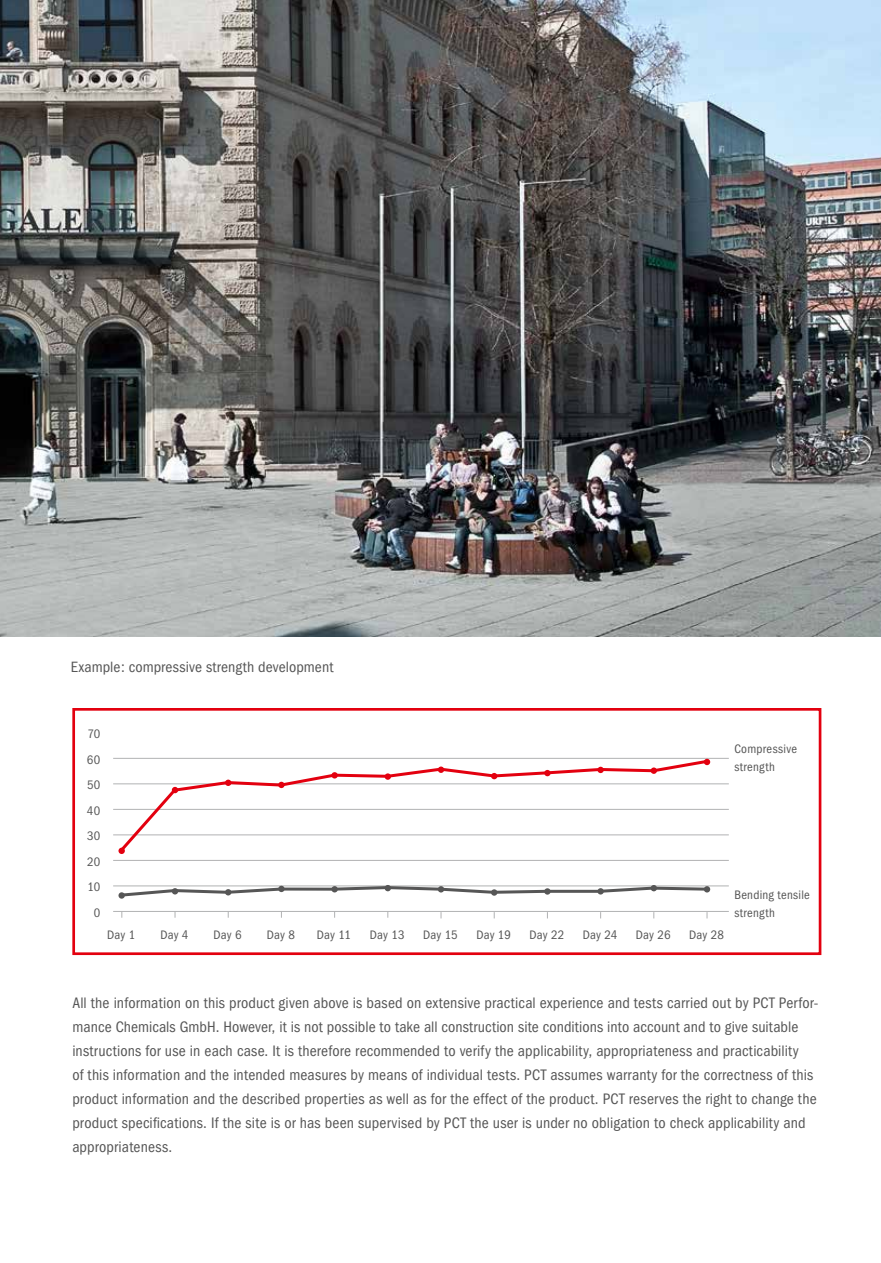
<style>
.page{position:relative;width:881px;height:1263px;background:#fff}
.page>*{position:absolute;margin:0;border:0;box-sizing:border-box;transform-origin:0 0}
.t1{font:condensed 15.75px/24px "Franklin Gothic";letter-spacing:.01em;color:#565656}
.t2{font:condensed 15.45px "Franklin Gothic";letter-spacing:.005em;color:#565656}
.t3{font:condensed 12.75px/25.5px "Franklin Gothic";letter-spacing:.015em;color:#565656}
</style>
<div class="page">
<div style="left:72px;top:708px;width:749px;height:247px;border:3px solid #e3000f"></div>
<hr style="left:113px;top:911px;width:615px;height:1px;background:#b1b2b3">
<hr style="left:113px;top:886px;width:615px;height:1px;background:#b1b2b3">
<hr style="left:113px;top:860px;width:615px;height:1px;background:#b1b2b3">
<hr style="left:113px;top:835px;width:615px;height:1px;background:#b1b2b3">
<hr style="left:113px;top:809px;width:615px;height:1px;background:#b1b2b3">
<hr style="left:113px;top:784px;width:615px;height:1px;background:#b1b2b3">
<hr style="left:113px;top:758px;width:615px;height:1px;background:#b1b2b3">
<svg style="left:117px;top:758px;width:593px;height:96px"></svg>
<div style="left:118px;top:848px;width:7px;height:6px;background:#e3000f;border-radius:50%"></div>
<svg style="left:172px;top:787px;width:6px;height:6px"></svg>
<svg style="left:225px;top:780px;width:6px;height:6px"></svg>
<svg style="left:278px;top:782px;width:6px;height:6px"></svg>
<div style="left:331px;top:772px;width:7px;height:6px;background:#e3000f;border-radius:50%"></div>
<div style="left:384px;top:773px;width:7px;height:7px;background:#e3000f;border-radius:50%"></div>
<div style="left:437px;top:766px;width:7px;height:7px;background:#e3000f;border-radius:50%"></div>
<svg style="left:491px;top:773px;width:6px;height:6px"></svg>
<svg style="left:544px;top:770px;width:6px;height:6px"></svg>
<svg style="left:597px;top:767px;width:6px;height:6px"></svg>
<div style="left:650px;top:767px;width:6px;height:7px;background:#e3000f;border-radius:50%"></div>
<div style="left:703px;top:759px;width:7px;height:6px;background:#e3000f;border-radius:50%"></div>
<svg style="left:118px;top:885px;width:591px;height:13px"></svg>
<div style="left:703px;top:886px;width:7px;height:6px;background:#565656;border-radius:50%"></div>
<img style="left:0;top:0;width:880px;height:636px">
<p class="t2" style="left:71px;top:661px;width:264px">Example: compressive strength development</p>
<p class="t3" style="left:87px;top:722px;width:15px;text-align:center">70<br>60<br>50<br>40<br>30<br>20<br>10<br>0</p>
<p class="t3" style="left:107px;top:923px;width:30px">Day 1</p>
<p class="t3" style="left:160px;top:923px;width:30px">Day 4</p>
<p class="t3" style="left:213px;top:923px;width:30px">Day 6</p>
<p class="t3" style="left:267px;top:923px;width:30px">Day 8</p>
<p class="t3" style="left:317px;top:923px;width:36px">Day 11</p>
<p class="t3" style="left:370px;top:923px;width:36px">Day 13</p>
<p class="t3" style="left:423px;top:923px;width:36px">Day 15</p>
<p class="t3" style="left:476px;top:923px;width:36px">Day 19</p>
<p class="t3" style="left:529px;top:923px;width:36px">Day 22</p>
<p class="t3" style="left:582px;top:923px;width:36px">Day 24</p>
<p class="t3" style="left:635px;top:923px;width:36px">Day 26</p>
<p class="t3" style="left:688px;top:923px;width:36px">Day 28</p>
<p class="t3" style="left:734px;top:741px;width:64px;line-height:18px">Compressive strength</p>
<p class="t3" style="left:734px;top:886px;width:77px;line-height:18px">Bending tensile strength</p>
<p class="t1" style="left:72px;top:992px;width:747px">All the information on this product given above is based on extensive practical experience and tests carried out by PCT Perfor&shy;mance Chemicals GmbH. However, it is not possible to take all construction site conditions into account and to give suitable instructions for use in each case. It is therefore recommended to verify the applicability, appropriateness and practicability<br>of this information and the intended measures by means of individual tests. PCT assumes warranty for the correctness of this product information and the described properties as well as for the effect of the product. PCT reserves the right to change the product specifications. If the site is or has been supervised by PCT the user is under no obligation to check applicability and appropriateness.</p>
</div>
